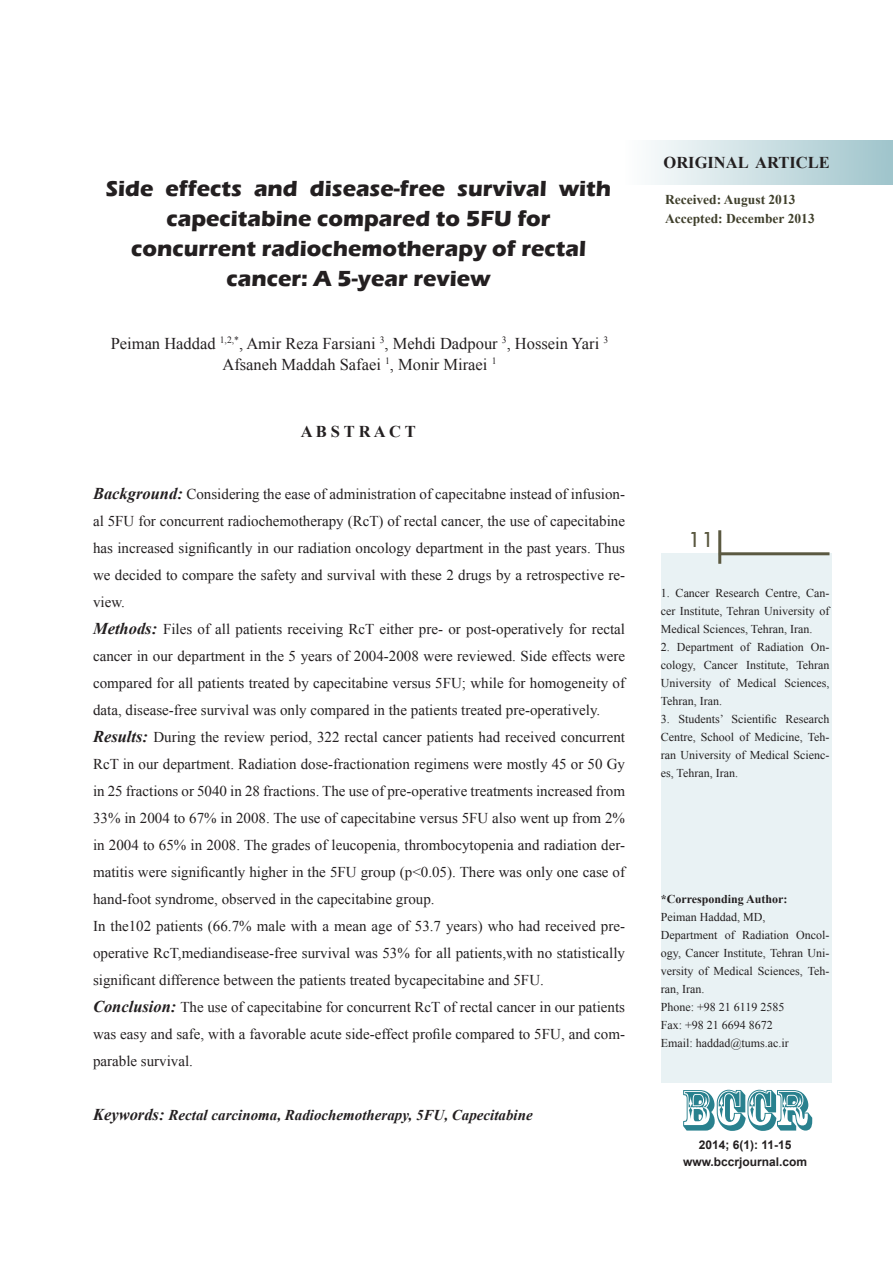
<style>
.page{position:relative;width:893px;height:1263px;background:#fff}
.page>*{position:absolute;margin:0;border:0;box-sizing:border-box;transform-origin:0 0}
.t1{font:54px "Rosewood Std";color:#29818e}
.t2{font:500 24px "Tw Cen";color:#5b5941}
.onvane_article{font:700 22.5px/30px "Eras ITC";color:#231f20;text-align:center}
.aoutor{font:16.5px "Times New Roman";color:#231f20}
.matn_abstract{font:700 16.5px "Times New Roman";color:#231f20}
.matn_abstract-2{font:15px/27px "Times New Roman";color:#231f20;text-align:justify}
.matn_abstract-3{font:italic 700 15px "Times New Roman";color:#231f20}
.matn_abstract-4{font:700 13.5px "Times New Roman";color:#3f3f2b}
.moshakhasat_nivisand{font:12px/18px "Times New Roman";color:#231f20;text-align:justify}
.t3{font:700 12px "Arial";color:#231f20}
.moshakhasat_nivisand-2{font:700 12px "Times New Roman";color:#231f20}
.s1{font-weight:700;font-style:italic;font-size:16.5px}
.s2{font-size:16.5px}
</style>
<div class="page">
<div style="left:625px;top:141px;width:268px;height:44px;background:linear-gradient(to right,#fefefe,#9fc4cb)"></div>
<div style="left:661px;top:553px;width:170px;height:530px;background:#e9f2f4"></div>
<hr style="left:719px;top:552px;width:110px;height:3px;background:#5b5941">
<hr style="left:718px;top:530px;width:3px;height:34px;background:#5b5941">
<p class="onvane_article" style="left:106px;top:173px;width:507px">Side effects and disease-free survival with capecitabine compared to 5FU for</p>
<p class="onvane_article" style="left:131px;top:233px;width:456px">concurrent radiochemotherapy of rectal</p>
<p class="onvane_article" style="left:226px;top:263px;width:266px">cancer: A 5-year review</p>
<p class="aoutor" style="left:111px;top:332px;width:499px">Peiman Haddad <sup>1,2,*</sup>, Amir Reza Farsiani <sup>3</sup>, Mehdi Dadpour <sup>3</sup>, Hossein Yari <sup>3</sup></p>
<p class="aoutor" style="left:222px;top:353px;width:275px">Afsaneh Maddah Safaei <sup>1</sup>, Monir Miraei <sup>1</sup></p>
<p class="matn_abstract" style="left:301px;top:421px;width:117px">A B S T R A C T</p>
<p class="matn_abstract-2" style="left:93px;top:480px;width:534px"><span class="s1">Background:</span> Considering the ease of administration of capecitabne instead of infusion&shy;al 5FU for concurrent radiochemotherapy (RcT) of rectal cancer, the use of capecitabine has increased significantly in our radiation oncology department in the past years. Thus we decided to compare the safety and survival with these 2 drugs by a retrospective re&shy;view.</p>
<p class="matn_abstract-2" style="left:93px;top:615px;width:534px"><span class="s1">Methods:</span> Files of all patients receiving RcT either pre- or post-operatively for rectal cancer in our department in the 5 years of 2004-2008 were reviewed. Side effects were compared for all patients treated by capecitabine versus 5FU; while for homogeneity of data, disease-free survival was only compared in the patients treated pre-operatively.</p>
<p class="matn_abstract-2" style="left:93px;top:723px;width:534px"><span class="s1">Results:</span> During the review period, 322 rectal cancer patients had received concurrent RcT in our department. Radiation dose-fractionation regimens were mostly 45 or 50 Gy in 25 fractions or 5040 in 28 fractions. The use of pre-operative treatments increased from 33% in 2004 to 67% in 2008. The use of capecitabine versus 5FU also went up from 2% in 2004 to 65% in 2008. The grades of leucopenia, thrombocytopenia and radiation der&shy;matitis were significantly higher in the 5FU group (p&lt;0.05). There was only one case of hand-foot syndrome, observed in the capecitabine group.</p>
<p class="matn_abstract-2" style="left:93px;top:912px;width:534px">In the102 patients (66.7% male with a mean age of 53.7 years) who had received pre&shy;operative RcT,mediandisease-free survival was 53% for all patients,with no statistically significant difference between the patients treated bycapecitabine and 5FU.</p>
<p class="matn_abstract-2" style="left:93px;top:993px;width:534px"><span class="s1">Conclusion:</span> The use of capecitabine for concurrent RcT of rectal cancer in our patients was easy and safe, with a favorable acute side-effect profile compared to 5FU, and com&shy;parable survival.</p>
<p class="matn_abstract-3" style="left:93px;top:1105px;width:441px"><span class="s2">Keywords:</span> Rectal carcinoma, Radiochemotherapy, 5FU, Capecitabine</p>
<p class="matn_abstract" style="left:663px;top:151px;width:168px">ORIGINAL ARTICLE</p>
<p class="matn_abstract-4" style="left:665px;top:190px;width:132px">Received: August 2013</p>
<p class="matn_abstract-4" style="left:665px;top:209px;width:151px">Accepted: December 2013</p>
<p class="t2" style="left:688px;top:524px;width:28px">11</p>
<p class="moshakhasat_nivisand" style="left:661px;top:584px;width:170px">1. Cancer Research Centre, Can&shy;cer Institute, Tehran University of Medical Sciences, Tehran, Iran.</p>
<p class="moshakhasat_nivisand" style="left:661px;top:638px;width:170px">2. Department of Radiation On&shy;cology, Cancer Institute, Tehran University of Medical Sciences, Tehran, Iran.</p>
<p class="moshakhasat_nivisand" style="left:661px;top:710px;width:170px">3. Students’ Scientific Research Centre, School of Medicine, Teh&shy;ran University of Medical Scienc&shy;es, Tehran, Iran.</p>
<p class="moshakhasat_nivisand-2" style="left:661px;top:891px;width:128px">*Corresponding Author:</p>
<p class="moshakhasat_nivisand" style="left:661px;top:908px;width:106px">Peiman Haddad, MD,</p>
<p class="moshakhasat_nivisand" style="left:661px;top:926px;width:170px">Department of Radiation Oncol&shy;ogy, Cancer Institute, Tehran Uni&shy;versity of Medical Sciences, Teh&shy;ran, Iran.</p>
<p class="moshakhasat_nivisand" style="left:661px;top:998px;width:125px">Phone: +98 21 6119 2585</p>
<p class="moshakhasat_nivisand" style="left:661px;top:1016px;width:114px">Fax: +98 21 6694 8672</p>
<p class="moshakhasat_nivisand" style="left:661px;top:1034px;width:130px">Email: haddad@tums.ac.ir</p>
<h1 class="t1" style="left:681px;top:1078px;width:131px">BCCR</h1>
<p class="t3" style="left:699px;top:1136px;width:94px">2014; 6(1): 11-15</p>
<p class="t3" style="left:683px;top:1154px;width:126px">www.bccrjournal.com</p>
</div>
